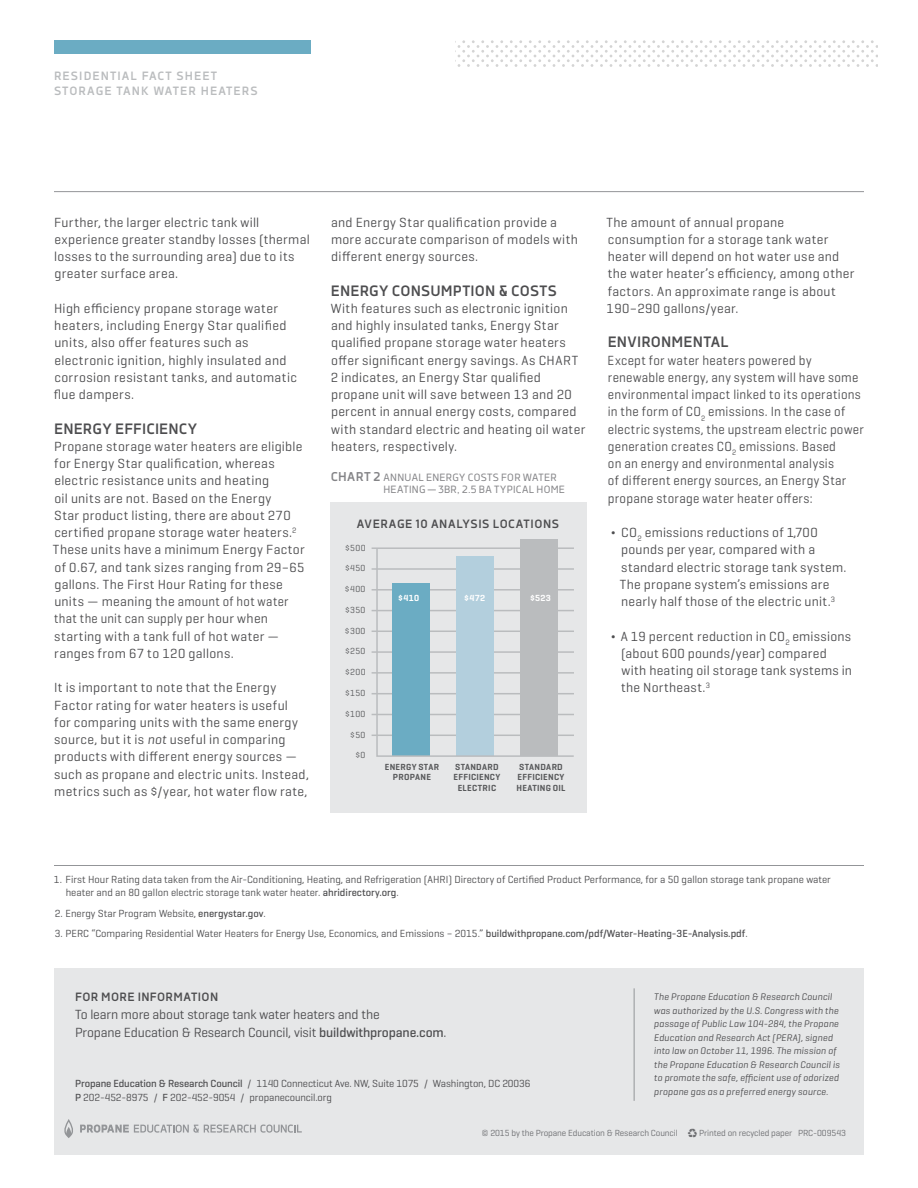
<style>
.page{position:relative;width:918px;height:1188px;background:#fff}
.page>*{position:absolute;margin:0;border:0;box-sizing:border-box;transform-origin:0 0}
.t1{font:700 15px "Decima Nova";letter-spacing:.01em;color:#4d4d4f}
.t2{font:13.5px/17.2px "Geogrotesque";letter-spacing:.02em;color:#4d4d4f}
.t3{font:13.5px/17.2px "Geogrotesque";letter-spacing:.02em;color:#4d4d4f;scale:.95 1}
.t4{font:13.5px/18px "Geogrotesque";letter-spacing:-.01em;color:#4d4d4f}
.t5{font:700 12px "Decima Nova";letter-spacing:.045em;color:#4d4d4f}
.t6{font:700 12px/14.4px "Decima Nova";letter-spacing:.09em;color:#babcbe}
.t7{font:10.5px/13.5px "Geogrotesque";color:#4d4d4f}
.t8{font:10.5px/12px "Decima Nova";letter-spacing:.025em;color:#848487}
.t9{font:italic 9.75px/13.5px "Geogrotesque";letter-spacing:.015em;color:#4d4d4f}
.t10{font:9px "Geogrotesque";letter-spacing:-.01em;color:#6d6e71}
.t11{font:600 9px/10.5px "Geogrotesque";letter-spacing:.035em;color:#58595b;text-align:center}
.t12{font:9px "Geogrotesque";letter-spacing:.045em;color:#58595b}
.t13{font:600 9px "Geogrotesque";letter-spacing:.035em;color:#fff}
.s1{font-style:italic}
.s2{font-weight:700;font-size:12.75px}
.s3{font-weight:500}
.s4{font-family:"Recycle"}
</style>
<div class="page">
<div style="left:54px;top:968px;width:810px;height:187px;background:#e6e7e8"></div>
<svg style="left:80px;top:1125px;width:222px;height:8px"></svg>
<svg style="left:64px;top:1119px;width:9px;height:19px"></svg>
<div style="left:54px;top:40px;width:256px;height:14px;background:#6bacc3"></div>
<svg style="left:457px;top:40px;width:421px;height:27px"></svg>
<hr style="left:54px;top:865px;width:810px;height:1px;background:#939598">
<div style="left:331px;top:502px;width:256px;height:311px;background:#e6e7e8"></div>
<hr style="left:634px;top:988px;width:1px;height:113px;background:#939598">
<hr style="left:54px;top:191px;width:810px;height:1px;background:#939598">
<hr style="left:372px;top:735px;width:202px;height:1px;background:#babcbe">
<hr style="left:372px;top:672px;width:202px;height:2px;background:#babcbe">
<hr style="left:372px;top:610px;width:202px;height:1px;background:#babcbe">
<hr style="left:372px;top:693px;width:202px;height:1px;background:#babcbe">
<hr style="left:372px;top:631px;width:202px;height:1px;background:#babcbe">
<hr style="left:372px;top:568px;width:202px;height:2px;background:#babcbe">
<hr style="left:372px;top:714px;width:202px;height:1px;background:#babcbe">
<hr style="left:372px;top:651px;width:202px;height:2px;background:#babcbe">
<hr style="left:372px;top:589px;width:202px;height:2px;background:#babcbe">
<hr style="left:372px;top:547px;width:202px;height:2px;background:#babcbe">
<div style="left:520px;top:540px;width:38px;height:216px;background:#babcbe"></div>
<svg style="left:376px;top:547px;width:198px;height:210px"></svg>
<p class="t6" style="left:54px;top:69px;width:205px">RESIDENTIAL FACT SHEET<br>STORAGE TANK WATER HEATERS</p>
<p class="t2" style="left:54px;top:213px;width:257px">Further, the larger electric tank will experience greater standby losses (thermal losses to the surrounding area) due to its greater surface area.</p>
<p class="t2" style="left:54px;top:299px;width:245px">High efficiency propane storage water heaters, including Energy Star qualified units, also offer features such as electronic ignition, highly insulated and corrosion resistant tanks, and automatic flue dampers.</p>
<p class="t1" style="left:54px;top:420px;width:145px">ENERGY EFFICIENCY</p>
<p class="t2" style="left:53px;top:437px;width:253px">Propane storage water heaters are eligible for Energy Star qualification, whereas electric resistance units and heating<br>oil units are not. Based on the Energy<br>Star product listing, there are about 270 certified propane storage water heaters.<sup>2<br></sup>These units have a minimum Energy Factor of 0.67, and tank sizes ranging from 29–65 gallons. The First Hour Rating for these units — meaning the amount of hot water that the unit can supply per hour when starting with a tank full of hot water — ranges from 67 to 120 gallons.</p>
<p class="t2" style="left:54px;top:679px;width:256px">It is important to note that the Energy Factor rating for water heaters is useful<br>for comparing units with the same energy source, but it is <span class="s1">not</span> useful in comparing products with different energy sources — such as propane and electric units. Instead, metrics such as $/year, hot water flow rate,</p>
<p class="t2" style="left:331px;top:213px;width:249px">and Energy Star qualification provide a more accurate comparison of models with different energy sources.</p>
<p class="t1" style="left:331px;top:282px;width:227px">ENERGY CONSUMPTION &amp; COSTS</p>
<p class="t2" style="left:331px;top:299px;width:256px">With features such as electronic ignition and highly insulated tanks, Energy Star qualified propane storage water heaters offer significant energy savings. As CHART 2 indicates, an Energy Star qualified propane unit will save between 13 and 20 percent in annual energy costs, compared with standard electric and heating oil water heaters, respectively.</p>
<p class="t8" style="left:383px;top:472px;width:183px;text-indent:-53px"><span class="s2">CHART 2</span> ANNUAL ENERGY COSTS FOR WATER<br>HEATING — 3BR, 2.5 BA TYPICAL HOME</p>
<p class="t5" style="left:357px;top:517px;width:204px">AVERAGE 10 ANALYSIS LOCATIONS</p>
<p class="t12" style="left:345px;top:542px;width:22px">$500</p>
<p class="t12" style="left:345px;top:563px;width:22px">$450</p>
<p class="t12" style="left:345px;top:583px;width:22px">$400</p>
<p class="t12" style="left:345px;top:605px;width:22px">$350</p>
<p class="t12" style="left:345px;top:625px;width:22px">$300</p>
<p class="t12" style="left:345px;top:646px;width:22px">$250</p>
<p class="t12" style="left:345px;top:667px;width:22px">$200</p>
<p class="t12" style="left:345px;top:687px;width:22px">$150</p>
<p class="t12" style="left:345px;top:708px;width:22px">$100</p>
<p class="t12" style="left:350px;top:729px;width:17px">$50</p>
<p class="t12" style="left:356px;top:750px;width:11px">$0</p>
<p class="t13" style="left:398px;top:593px;width:22px">$410</p>
<p class="t13" style="left:464px;top:593px;width:23px">$472</p>
<p class="t13" style="left:530px;top:593px;width:22px">$523</p>
<p class="t11" style="left:385px;top:761px;width:56px">ENERGY STAR<br>PROPANE</p>
<p class="t11" style="left:453px;top:761px;width:48px">STANDARD<br>EFFICIENCY<br>ELECTRIC</p>
<p class="t11" style="left:517px;top:761px;width:50px;text-align:left">STANDARD<br>EFFICIENCY<br>HEATING OIL</p>
<p class="t2" style="left:606px;top:213px;width:249px">The amount of annual propane consumption for a storage tank water heater will depend on hot water use and the water heater’s efficiency, among other factors. An approximate range is about 190–290 gallons/year.</p>
<p class="t1" style="left:608px;top:333px;width:122px">ENVIRONMENTAL</p>
<p class="t3" style="left:608px;top:351px;width:271px">Except for water heaters powered by renewable energy, any system will have some environmental impact linked to its operations in the form of CO<sub>2</sub> emissions. In the case of electric systems, the upstream electric power generation creates CO<sub>2</sub> emissions. Based<br>on an energy and environmental analysis<br>of different energy sources, an Energy Star propane storage water heater offers:</p>
<p class="t2" style="left:620px;top:523px;width:228px;text-indent:-9px">¬ CO<sub>2</sub> emissions reductions of 1,700 pounds per year, compared with a standard electric storage tank system.<br>The propane system’s emissions are nearly half those of the electric unit.<sup>3</sup></p>
<p class="t2" style="left:621px;top:627px;width:232px;text-indent:-10px">¬ A 19 percent reduction in CO<sub>2</sub> emissions (about 600 pounds/year) compared with heating oil storage tank systems in the Northeast.<sup>3</sup></p>
<p class="t7" style="left:66px;top:872px;width:767px;text-indent:-12px">1. First Hour Rating data taken from the Air-Conditioning, Heating, and Refrigeration (AHRI) Directory of Certified Product Performance, for a 50 gallon storage tank propane water heater and an 80 gallon electric storage tank water heater. <span class="s3">ahridirectory.org</span>.</p>
<p class="t7" style="left:55px;top:906px;width:213px">2. Energy Star Program Website, <span class="s3">energystar.gov</span>.</p>
<p class="t7" style="left:55px;top:926px;width:694px">3. PERC “Comparing Residential Water Heaters for Energy Use, Economics, and Emissions – 2015.” <span class="s3">buildwithpropane.com/pdf/Water-Heating-3E-Analysis.pdf</span>.</p>
<p class="t5" style="left:75px;top:990px;width:145px">FOR MORE INFORMATION</p>
<p class="t4" style="left:75px;top:1005px;width:373px">To learn more about storage tank water heaters and the<br>Propane Education &amp; Research Council, visit <span class="s3">buildwithpropane.com</span>.</p>
<p class="t9" style="left:654px;top:990px;width:187px">The Propane Education &amp; Research Council was authorized by the U.S. Congress with the passage of Public Law 104-284, the Propane Education and Research Act (PERA), signed into law on October 11, 1996. The mission of the Propane Education &amp; Research Council is to promote the safe, efficient use of odorized propane gas as a preferred energy source.</p>
<p class="t10" style="left:482px;top:1127px;width:366px">© 2015 by the Propane Education &amp; Research Council <span class="s4">C</span> Printed on recycled paper PRC-009543</p>
<p class="t7" style="left:75px;top:1077px;width:457px"><span class="s3">Propane Education &amp; Research Council</span> / 1140 Connecticut Ave. NW, Suite 1075 / Washington, DC 20036<br><span class="s3">P</span> 202-452-8975 / <span class="s3">F</span> 202-452-9054 / propanecouncil.org</p>
</div>
